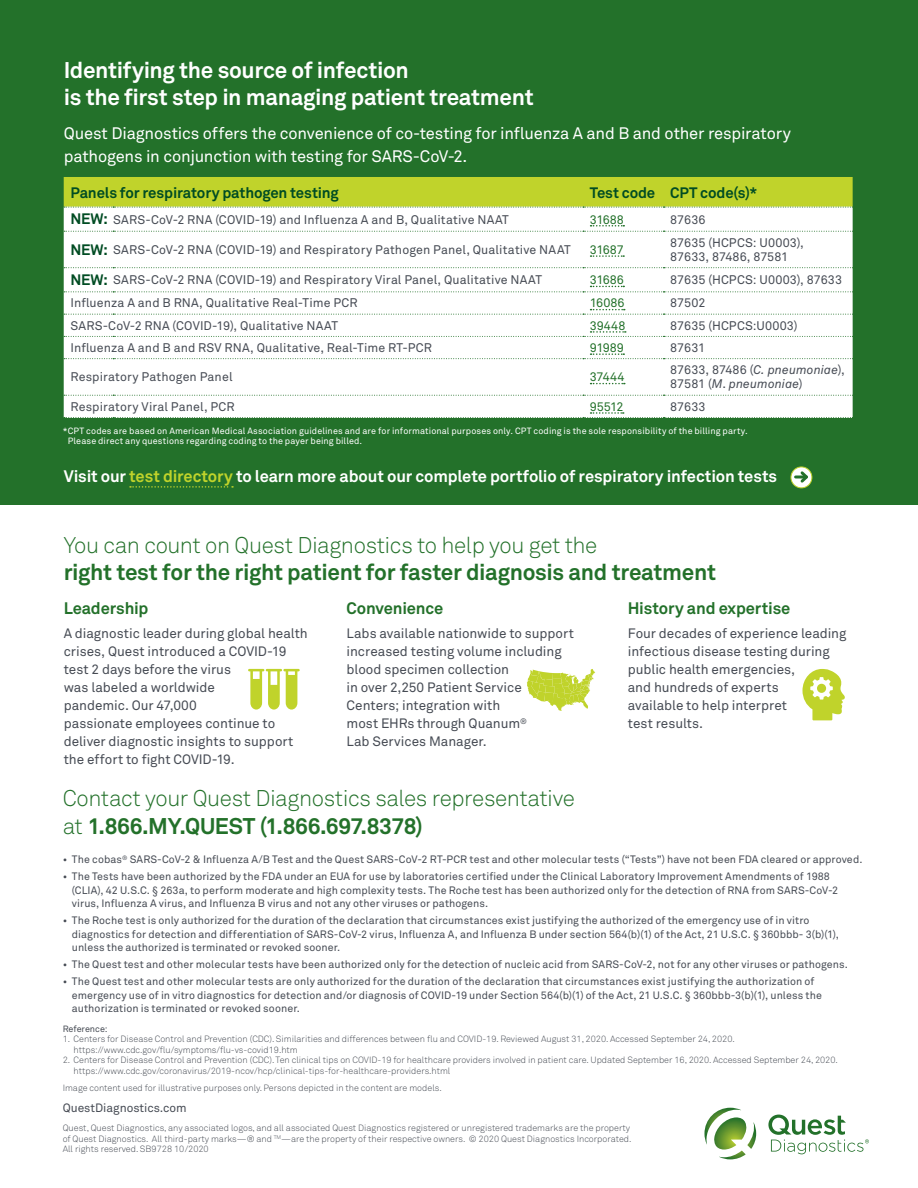
<style>
.page{position:relative;width:918px;height:1188px;background:#fff}
.page>*{position:absolute;margin:0;border:0;box-sizing:border-box;transform-origin:0 0}
.t1{font:700 22.5px/27px "Akkurat Pro";letter-spacing:-.015em;color:#23712a}
.t2{font:300 22.5px/28.5px "Akkurat Pro";letter-spacing:-.02em;color:#23712a}
.t3{font:700 22.5px/27px "Akkurat Pro";letter-spacing:-.015em;color:#fff}
.t4{font:16.5px/22.5px "Akkurat Pro";letter-spacing:-.01em;color:#fff}
.Paragraph_Style_1{font:700 16.5px "Akkurat Pro";letter-spacing:-.01em;color:#fff}
.t5{font:700 16.5px "Akkurat Pro";letter-spacing:-.01em;color:#23712a}
.table_header_row_lab{font:700 15px "Akkurat Pro";letter-spacing:-.01em;color:#004c23}
.t6{font:13.5px/18px "Akkurat Pro";letter-spacing:-.005em;color:#464b54}
.table_data{font:12.3px/14.2px "Akkurat Pro";letter-spacing:.01em;color:#464b54}
.table_data-2{font:italic 12.3px/14.2px "Akkurat Pro";letter-spacing:.01em;color:#464b54}
.Paragraph_Style_2{font:12.3px "Akkurat Pro";letter-spacing:-.005em;color:#23712a}
.t7{font:12px "Akkurat Pro";color:#464b54}
.t8{font:10.65px/13.6px "Akkurat Pro";letter-spacing:.005em;color:#464b54}
.t9{font:300 9px/10.5px "Akkurat Pro";color:#464b54}
.table_data-3{font:9px/10.5px "Akkurat Pro";letter-spacing:.01em;color:#fff}
.t10{font:9px "Akkurat Pro";color:#464b54}
.s1{font-style:normal}
.s2{color:#c0d32b}
.s3{font-weight:300}
.s4{font-weight:700}
</style>
<div class="page">
<div style="left:0;top:0;width:918px;height:505px;background:#23712a"></div>
<svg style="left:130px;top:486px;width:103px;height:2px"></svg>
<svg style="left:248px;top:669px;width:52px;height:41px"></svg>
<svg style="left:527px;top:669px;width:69px;height:42px"></svg>
<svg style="left:802px;top:669px;width:43px;height:51px"></svg>
<div style="left:64px;top:208px;width:789px;height:204px;background:#fff"></div>
<div style="left:64px;top:177px;width:789px;height:31px;background:#c0d32b"></div>
<svg style="left:64px;top:267px;width:789px;height:1px"></svg>
<svg style="left:64px;top:395px;width:789px;height:1px"></svg>
<svg style="left:64px;top:225px;width:789px;height:7px;background:#f3f7f4"></svg>
<svg style="left:591px;top:255px;width:33px;height:2px"></svg>
<svg style="left:64px;top:286px;width:789px;height:6px;background:#f5f9f6"></svg>
<svg style="left:64px;top:309px;width:789px;height:6px;background:#f1f6f2"></svg>
<svg style="left:64px;top:331px;width:789px;height:6px;background:#f1f6f2"></svg>
<svg style="left:64px;top:353px;width:789px;height:6px;background:#f3f7f3"></svg>
<svg style="left:591px;top:383px;width:34px;height:1px"></svg>
<svg style="left:64px;top:412px;width:789px;height:6px;background:#f1f6f2"></svg>
<svg style="left:791px;top:467px;width:21px;height:21px"></svg>
<div style="left:791px;top:467px;width:21px;height:21px;border:1px solid #c0d32b;border-radius:50%"></div>
<svg style="left:796px;top:469px;width:15px;height:16px"></svg>
<svg style="left:704px;top:1108px;width:52px;height:51px"></svg>
<svg style="left:768px;top:1115px;width:101px;height:39px"></svg>
<p class="t3" style="left:64px;top:56px;width:471px">Identifying the source of infection<br>is the first step in managing patient treatment</p>
<p class="t4" style="left:64px;top:122px;width:729px">Quest Diagnostics offers the convenience of co-testing for influenza A and B and other respiratory pathogens in conjunction with testing for SARS-CoV-2.</p>
<p class="table_header_row_lab" style="left:70px;top:183px;width:270px">Panels for respiratory pathogen testing</p>
<p class="table_header_row_lab" style="left:590px;top:183px;width:67px">Test code</p>
<p class="table_header_row_lab" style="left:670px;top:183px;width:89px">CPT code(s)*</p>
<p class="table_header_row_lab" style="left:70px;top:210px;width:39px">NEW:</p>
<p class="table_data" style="left:113px;top:212px;width:397px">SARS-CoV-2 RNA (COVID-19) and Influenza A and B, Qualitative NAAT</p>
<p class="Paragraph_Style_2" style="left:590px;top:212px;width:36px">31688</p>
<p class="table_data" style="left:670px;top:212px;width:37px">87636</p>
<p class="table_header_row_lab" style="left:70px;top:240px;width:39px">NEW:</p>
<p class="table_data" style="left:113px;top:242px;width:459px">SARS-CoV-2 RNA (COVID-19) and Respiratory Pathogen Panel, Qualitative NAAT</p>
<p class="Paragraph_Style_2" style="left:590px;top:242px;width:36px">31687</p>
<p class="table_data" style="left:670px;top:235px;width:135px">87635 (HCPCS: U0003),<br>87633, 87486, 87581</p>
<p class="table_header_row_lab" style="left:70px;top:271px;width:39px">NEW:</p>
<p class="table_data" style="left:113px;top:273px;width:430px">SARS-CoV-2 RNA (COVID-19) and Respiratory Viral Panel, Qualitative NAAT</p>
<p class="Paragraph_Style_2" style="left:590px;top:273px;width:36px">31686</p>
<p class="table_data" style="left:670px;top:273px;width:173px">87635 (HCPCS: U0003), 87633</p>
<p class="table_data" style="left:70px;top:296px;width:289px">Influenza A and B RNA, Qualitative Real-Time PCR</p>
<p class="Paragraph_Style_2" style="left:590px;top:296px;width:36px">16086</p>
<p class="table_data" style="left:670px;top:296px;width:37px">87502</p>
<p class="table_data" style="left:70px;top:318px;width:269px">SARS-CoV-2 RNA (COVID-19), Qualitative NAAT</p>
<p class="Paragraph_Style_2" style="left:590px;top:318px;width:37px">39448</p>
<p class="table_data" style="left:670px;top:318px;width:129px">87635 (HCPCS:U0003)</p>
<p class="table_data" style="left:70px;top:341px;width:363px">Influenza A and B and RSV RNA, Qualitative, Real-Time RT-PCR</p>
<p class="Paragraph_Style_2" style="left:590px;top:340px;width:36px">91989</p>
<p class="table_data" style="left:670px;top:341px;width:36px">87631</p>
<p class="table_data" style="left:70px;top:370px;width:164px">Respiratory Pathogen Panel</p>
<p class="Paragraph_Style_2" style="left:590px;top:370px;width:36px">37444</p>
<p class="table_data-2" style="left:670px;top:363px;width:176px"><span class="s1">87633, 87486 (</span>C. pneumoniae<span class="s1">),<br>87581 (</span>M<span class="s1">.</span> pneumoniae<span class="s1">)</span></p>
<p class="table_data" style="left:70px;top:399px;width:166px">Respiratory Viral Panel, PCR</p>
<p class="Paragraph_Style_2" style="left:590px;top:399px;width:35px">95512</p>
<p class="table_data" style="left:670px;top:399px;width:37px">87633</p>
<p class="table_data-3" style="left:68px;top:425px;width:681px;text-indent:-5px">*CPT codes are based on American Medical Association guidelines and are for informational purposes only. CPT coding is the sole responsibility of the billing party.<br>Please direct any questions regarding coding to the payer being billed.</p>
<p class="Paragraph_Style_1" style="left:64px;top:466px;width:715px">Visit our <span class="s2">test directory</span> to learn more about our complete portfolio of respiratory infection tests</p>
<p class="t1" style="left:64px;top:531px;width:654px"><span class="s3">You can count on Quest Diagnostics to help you get the<br></span>right test for the right patient for faster diagnosis and treatment</p>
<p class="t5" style="left:64px;top:598px;width:86px">Leadership</p>
<p class="t6" style="left:64px;top:625px;width:246px">A diagnostic leader during global health crises, Quest introduced a COVID-19 test 2 days before the virus<br>was labeled a worldwide<br>pandemic. Our 47,000<br>passionate employees continue to deliver diagnostic insights to support the effort to fight COVID-19.</p>
<p class="t5" style="left:347px;top:598px;width:98px">Convenience</p>
<p class="t6" style="left:347px;top:625px;width:229px">Labs available nationwide to support increased testing volume including blood specimen collection<br>in over 2,250 Patient Service<br>Centers; integration with<br>most EHRs through Quanum<sup>®<br></sup>Lab Services Manager.</p>
<p class="t2" style="left:63px;top:783px;width:514px">Contact your Quest Diagnostics sales representative at <span class="s4">1.866.MY.QUEST (1.866.697.8378)</span></p>
<p class="t5" style="left:628px;top:598px;width:164px">History and expertise</p>
<p class="t6" style="left:628px;top:625px;width:220px">Four decades of experience leading infectious disease testing during public health emergencies,<br>and hundreds of experts<br>available to help interpret<br>test results.</p>
<p class="t8" style="left:63px;top:853px;width:801px">• The cobas<sup>®</sup> SARS-CoV-2 &amp; Influenza A/B Test and the Quest SARS-CoV-2 RT-PCR test and other molecular tests (“Tests”) have not been FDA cleared or approved.</p>
<p class="t8" style="left:72px;top:870px;width:768px;text-indent:-9px">• The Tests have been authorized by the FDA under an EUA for use by laboratories certified under the Clinical Laboratory Improvement Amendments of 1988 (CLIA), 42 U.S.C. § 263a, to perform moderate and high complexity tests. The Roche test has been authorized only for the detection of RNA from SARS-CoV-2 virus, Influenza A virus, and Influenza B virus and not any other viruses or pathogens.</p>
<p class="t8" style="left:72px;top:914px;width:768px;text-indent:-9px">• The Roche test is only authorized for the duration of the declaration that circumstances exist justifying the authorized of the emergency use of in vitro diagnostics for detection and differentiation of SARS-CoV-2 virus, Influenza A, and Influenza B under section 564(b)(1) of the Act, 21 U.S.C. § 360bbb- 3(b)(1), unless the authorized is terminated or revoked sooner.</p>
<p class="t8" style="left:63px;top:958px;width:787px">• The Quest test and other molecular tests have been authorized only for the detection of nucleic acid from SARS-CoV-2, not for any other viruses or pathogens.</p>
<p class="t8" style="left:72px;top:974px;width:752px;text-indent:-9px">• The Quest test and other molecular tests are only authorized for the duration of the declaration that circumstances exist justifying the authorization of emergency use of in vitro diagnostics for detection and/or diagnosis of COVID-19 under Section 564(b)(1) of the Act, 21 U.S.C. § 360bbb-3(b)(1), unless the authorization is terminated or revoked sooner.</p>
<p class="t10" style="left:63px;top:1023px;width:47px">Reference:</p>
<p class="t9" style="left:74px;top:1034px;width:663px;text-indent:-11px">1. Centers for Disease Control and Prevention (CDC). Similarities and differences between flu and COVID-19. Reviewed August 31, 2020. Accessed September 24, 2020. https://www.cdc.gov/flu/symptoms/flu-vs-covid19.htm</p>
<p class="t9" style="left:74px;top:1055px;width:766px;text-indent:-11px">2. Centers for Disease Control and Prevention (CDC). Ten clinical tips on COVID-19 for healthcare providers involved in patient care. Updated September 16, 2020. Accessed September 24, 2020. https://www.cdc.gov/coronavirus/2019-ncov/hcp/clinical-tips-for-healthcare-providers.html</p>
<p class="t9" style="left:63px;top:1083px;width:381px">Image content used for illustrative purposes only. Persons depicted in the content are models.</p>
<p class="t7" style="left:63px;top:1101px;width:126px">QuestDiagnostics.com</p>
<p class="t9" style="left:63px;top:1123px;width:570px">Quest, Quest Diagnostics, any associated logos, and all associated Quest Diagnostics registered or unregistered trademarks are the property of Quest Diagnostics. All third-party marks—® and <sup>TM</sup>—are the property of their respective owners. © 2020 Quest Diagnostics Incorporated.<br>All rights reserved. SB9728 10/2020</p>
</div>
